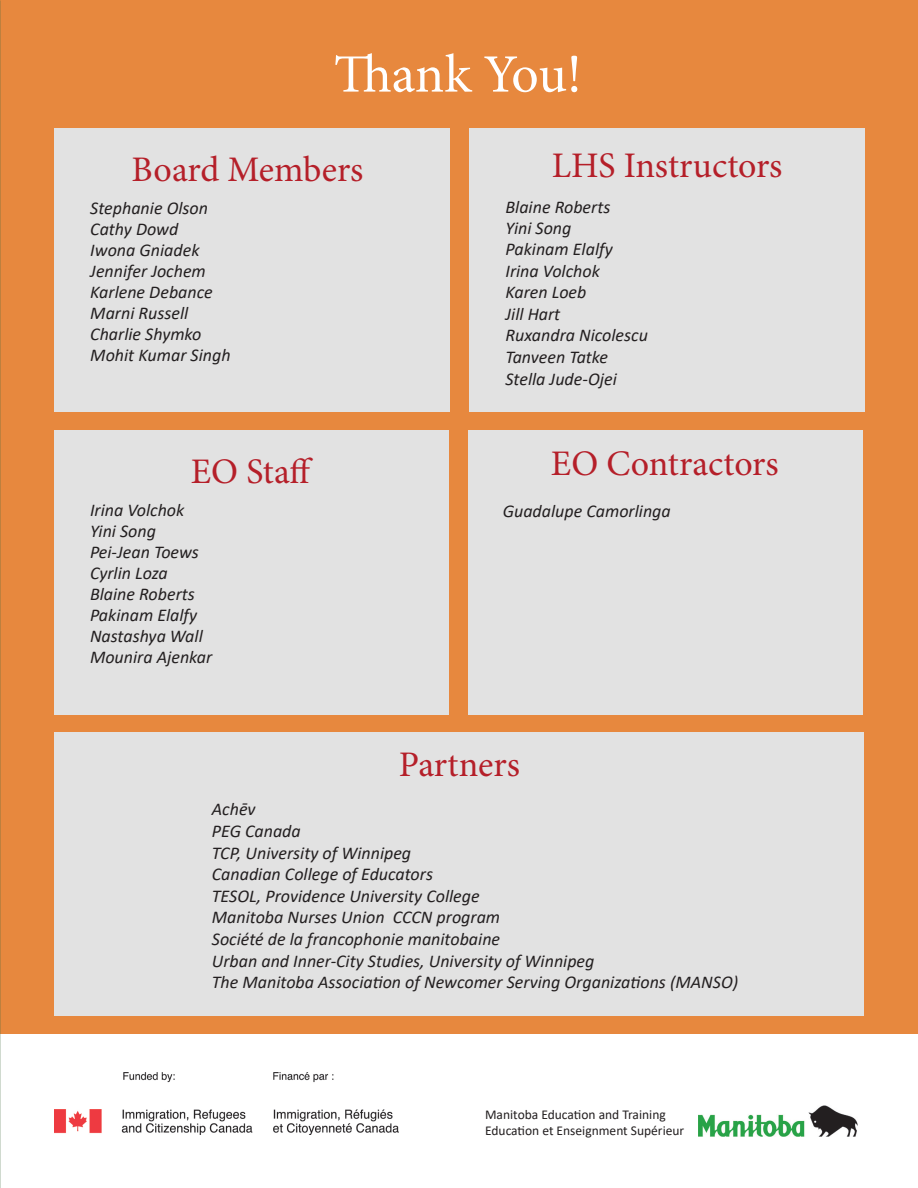
<style>
.page{position:relative;width:918px;height:1188px;background:#fff}
.page>*{position:absolute;margin:0;border:0;box-sizing:border-box;transform-origin:0 0}
.t1{font:54px "Minion Pro";letter-spacing:-.01em;color:#fff}
.t2{font:36px "Minion Pro";color:#b51f29}
.t3{font:italic 18px/21.6px "Calibri";color:#231f20}
.t4{font:13.5px "Calibri";color:#231f20}
</style>
<div class="page">
<div style="left:0;top:0;width:918px;height:1033px;background:#e7883e"></div>
<div style="left:54px;top:732px;width:810px;height:283px;background:#e2e2e2"></div>
<img style="left:54px;top:1072px;width:344px;height:63px">
<img style="left:699px;top:1105px;width:159px;height:31px">
<div style="left:54px;top:128px;width:396px;height:284px;background:#e2e2e2"></div>
<div style="left:468px;top:430px;width:395px;height:284px;background:#e2e2e2"></div>
<div style="left:54px;top:430px;width:395px;height:284px;background:#e2e2e2"></div>
<div style="left:469px;top:128px;width:396px;height:284px;background:#e2e2e2"></div>
<p class="t1" style="left:334px;top:38px;width:249px">Thank You!</p>
<p class="t2" style="left:132px;top:145px;width:233px">Board Members</p>
<p class="t3" style="left:90px;top:196px;width:119px">Stephanie Olson</p>
<p class="t3" style="left:90px;top:217px;width:90px">Cathy Dowd</p>
<p class="t3" style="left:90px;top:238px;width:111px">Iwona Gniadek</p>
<p class="t3" style="left:90px;top:259px;width:117px">Jennifer Jochem</p>
<p class="t3" style="left:90px;top:280px;width:124px">Karlene Debance</p>
<p class="t3" style="left:90px;top:301px;width:100px">Marni Russell</p>
<p class="t3" style="left:90px;top:322px;width:113px">Charlie Shymko</p>
<p class="t3" style="left:90px;top:343px;width:142px">Mohit Kumar Singh</p>
<p class="t2" style="left:552px;top:141px;width:232px">LHS Instructors</p>
<p class="t3" style="left:506px;top:196px;width:106px">Blaine Roberts</p>
<p class="t3" style="left:506px;top:217px;width:67px">Yini Song</p>
<p class="t3" style="left:506px;top:238px;width:109px">Pakinam Elalfy</p>
<p class="t3" style="left:506px;top:259px;width:96px">Irina Volchok</p>
<p class="t3" style="left:506px;top:281px;width:82px">Karen Loeb</p>
<p class="t3" style="left:506px;top:302px;width:56px">Jill Hart</p>
<p class="t3" style="left:506px;top:324px;width:144px">Ruxandra Nicolescu</p>
<p class="t3" style="left:506px;top:346px;width:104px">Tanveen Tatke</p>
<p class="t3" style="left:506px;top:367px;width:113px">Stella Jude-Ojei</p>
<p class="t2" style="left:191px;top:447px;width:124px">EO Staff</p>
<p class="t2" style="left:551px;top:439px;width:229px">EO Contractors</p>
<p class="t3" style="left:90px;top:499px;width:96px">Irina Volchok</p>
<p class="t3" style="left:90px;top:520px;width:67px">Yini Song</p>
<p class="t3" style="left:90px;top:541px;width:110px">Pei-Jean Toews</p>
<p class="t3" style="left:90px;top:562px;width:79px">Cyrlin Loza</p>
<p class="t3" style="left:90px;top:583px;width:106px">Blaine Roberts</p>
<p class="t3" style="left:90px;top:604px;width:109px">Pakinam Elalfy</p>
<p class="t3" style="left:90px;top:625px;width:114px">Nastashya Wall</p>
<p class="t3" style="left:90px;top:646px;width:124px">Mounira Ajenkar</p>
<p class="t3" style="left:503px;top:500px;width:169px">Guadalupe Camorlinga</p>
<p class="t2" style="left:399px;top:740px;width:123px">Partners</p>
<p class="t3" style="left:212px;top:798px;width:290px">Achēv<br>PEG Canada<br>TCP, University of Winnipeg<br>Canadian College of Educators<br>TESOL, Providence University College<br>Manitoba Nurses Union CCCN program</p>
<p class="t3" style="left:212px;top:927px;width:290px">Société de la francophonie manitobaine</p>
<p class="t3" style="left:212px;top:949px;width:528px">Urban and Inner-City Studies, University of Winnipeg<br>The Manitoba Association of Newcomer Serving Organizations (MANSO)</p>
<p class="t4" style="left:485px;top:1105px;width:182px">Manitoba Education and Training</p>
<p class="t4" style="left:485px;top:1121px;width:201px">Education et Enseignment Supérieur</p>
</div>
